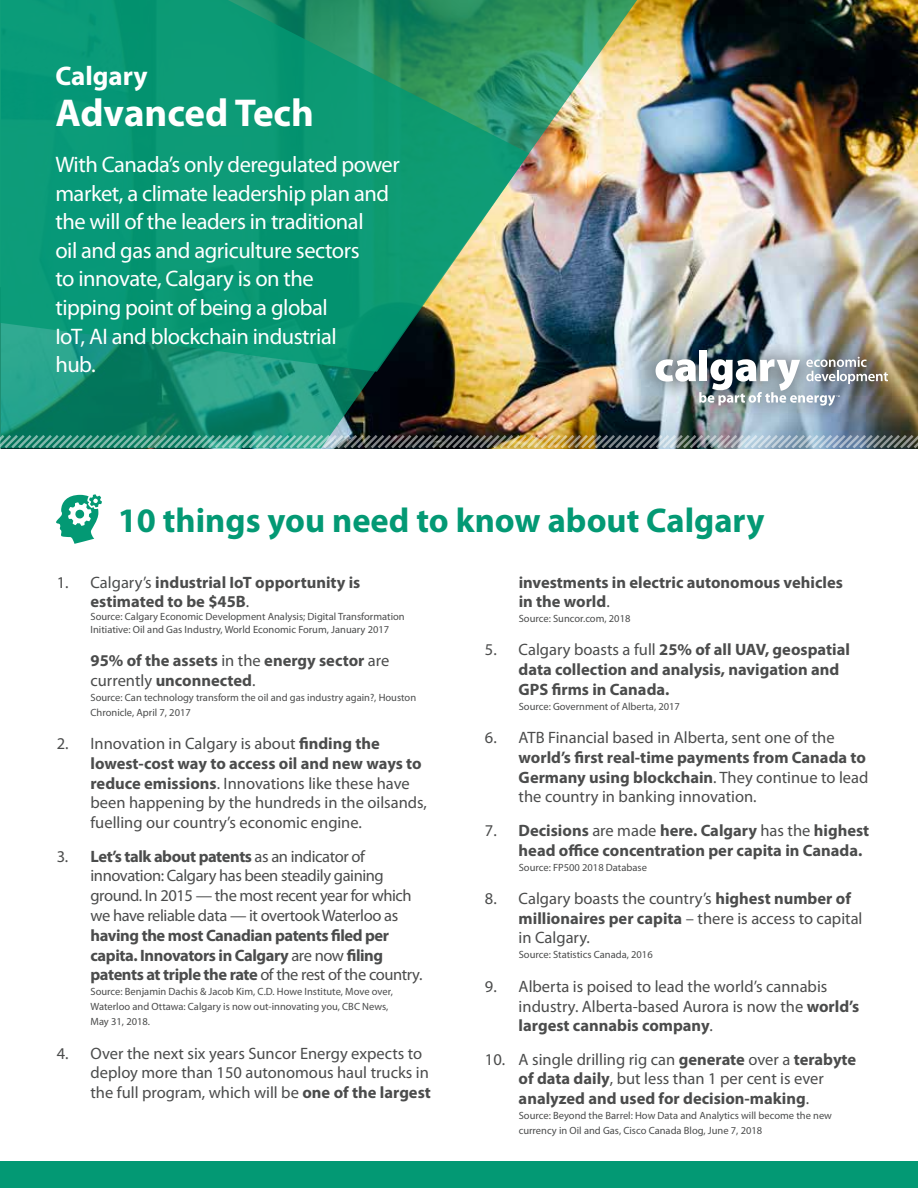
<style>
.page{position:relative;width:918px;height:1188px;background:#fff}
.page>*{position:absolute;margin:0;border:0;box-sizing:border-box;transform-origin:0 0}
.t1{font:700 39px "Myriad Pro";color:#fff}
.t2{font:700 34.5px "Myriad Pro";color:#039974}
.t3{font:700 27px "Myriad Pro";color:#fff}
.t4{font:22.5px/28.5px "Myriad Pro";letter-spacing:-.02em;color:#fff}
.t5{font:700 16.5px/19.8px "Myriad Pro";color:#4b4c4c}
.t6{font:16.5px/19.8px "Myriad Pro";color:#4b4c4c}
.t7{font:16.5px/19.8px "Myriad Pro";letter-spacing:-.025em;color:#4b4c4c}
.t8{font:700 16.5px/19.8px "Myriad Pro";letter-spacing:-.025em;color:#4b4c4c}
.t9{font:10.5px/15px "Myriad Pro";color:#4b4c4c}
.s1{font-weight:400}
.s2{font-weight:700}
</style>
<div class="page">
<img style="left:656px;top:0;width:262px;height:432px">
<svg style="left:56px;top:494px;width:46px;height:50px"></svg>
<img style="left:0;top:0;width:656px;height:432px">
<svg style="left:0;top:0;width:529px;height:372px;background:#1c9872"></svg>
<div style="left:638px;top:332px;width:267px;height:91px;background:#000;opacity:.75"></div>
<div style="left:699px;top:350px;width:8px;height:31px;background:#fff"></div>
<img style="left:656px;top:357px;width:232px;height:49px">
<div style="left:0;top:1161px;width:918px;height:27px;background:#039974"></div>
<img style="left:0;top:432px;width:918px;height:17px">
<h3 class="t3" style="left:55px;top:59px;width:94px">Calgary</h3>
<h1 class="t1" style="left:55px;top:88px;width:260px">Advanced Tech</h1>
<p class="t4" style="left:55px;top:150px;width:346px">With Canada’s only deregulated power market, a climate leadership plan and the will of the leaders in traditional<br>oil and gas and agriculture sectors<br>to innovate, Calgary is on the<br>tipping point of being a global<br>IoT, AI and blockchain industrial<br>hub.</p>
<h2 class="t2" style="left:118px;top:498px;width:648px">10 things you need to know about Calgary</h2>
<p class="t5" style="left:519px;top:572px;width:326px">investments in electric autonomous vehicles in the world<span class="s1">.</span></p>
<p class="t9" style="left:519px;top:611px;width:113px">Source: Suncor.com, 2018</p>
<p class="t5" style="left:519px;top:639px;width:333px;text-indent:-34px"><span class="s1">5. Calgary boasts a full</span> 25% of all UAV, geospatial data collection and analysis, navigation and<br>GPS firms in Canada.</p>
<p class="t9" style="left:519px;top:699px;width:163px">Source: Government of Alberta, 2017</p>
<p class="t6" style="left:485px;top:727px;width:351px">6. ATB Financial based in Alberta, sent one of the</p>
<p class="t5" style="left:519px;top:747px;width:351px">world’s first real-time payments from Canada to<br>Germany using blockchain<span class="s1">. They continue to lead the country in banking innovation.</span></p>
<p class="t5" style="left:519px;top:820px;width:352px;text-indent:-34px"><span class="s1">7.</span> Decisions <span class="s1">are made</span> here. Calgary <span class="s1">has the</span> highest head office concentration per capita in Canada.</p>
<p class="t9" style="left:519px;top:859px;width:130px">Source: FP500 2018 Database</p>
<p class="t6" style="left:519px;top:888px;width:345px;text-indent:-34px">8. Calgary boasts the country’s <span class="s2">highest number of millionaires per capita</span> – there is access to capital in Calgary.</p>
<p class="t9" style="left:519px;top:947px;width:136px">Source: Statistics Canada, 2016</p>
<p class="t6" style="left:519px;top:976px;width:342px;text-indent:-34px">9. Alberta is poised to lead the world’s cannabis industry. Alberta-based Aurora is now the <span class="s2">world’s largest cannabis company</span>.</p>
<p class="t5" style="left:519px;top:1049px;width:339px;text-indent:-34px"><span class="s1">10. A single drilling rig can</span> generate <span class="s1">over a</span> terabyte of data daily<span class="s1">, but less than 1 per cent is ever </span>analyzed and used for decision-making<span class="s1">.</span></p>
<p class="t9" style="left:519px;top:1108px;width:315px">Source: Beyond the Barrel: How Data and Analytics will become the new currency in Oil and Gas, Cisco Canada Blog, June 7, 2018</p>
<p class="t5" style="left:91px;top:572px;width:271px;text-indent:-34px"><span class="s1">1. Calgary’s</span> industrial IoT opportunity is estimated to be $45B<span class="s1">.</span></p>
<p class="t9" style="left:91px;top:610px;width:316px;line-height:12.6px">Source: Calgary Economic Development Analysis; Digital Transformation<br>Initiative: Oil and Gas Industry, World Economic Forum, January 2017</p>
<p class="t5" style="left:91px;top:650px;width:300px">95% of the assets <span class="s1">in the</span> energy sector <span class="s1">are currently</span> unconnected<span class="s1">.</span></p>
<p class="t9" style="left:91px;top:690px;width:327px">Source: Can technology transform the oil and gas industry again?, Houston<br>Chronicle, April 7, 2017</p>
<p class="t6" style="left:91px;top:733px;width:338px;text-indent:-34px">2. Innovation in Calgary is about <span class="s2">finding the lowest-cost way to access oil and new ways to reduce emissions</span>. Innovations like these have been happening by the hundreds in the oilsands, fuelling our country’s economic engine.</p>
<p class="t7" style="left:91px;top:846px;width:323px;text-indent:-34px">3. <span class="s2">Let’s talk about patents</span> as an indicator of innovation: Calgary has been steadily gaining ground. In 2015 — the most recent year for which we have reliable data — it overtook Waterloo as</p>
<p class="t8" style="left:91px;top:925px;width:333px">having the most Canadian patents filed per capita. Innovators in Calgary <span class="s1">are now</span> filing patents at triple the rate <span class="s1">of the rest of the country.</span></p>
<p class="t9" style="left:91px;top:984px;width:304px">Source: Benjamin Dachis &amp; Jacob Kim, C.D. Howe Institute, Move over,<br>Waterloo and Ottawa: Calgary is now out-innovating you, CBC News,<br>May 31, 2018.</p>
<p class="t6" style="left:91px;top:1043px;width:342px;text-indent:-34px">4. Over the next six years Suncor Energy expects to deploy more than 150 autonomous haul trucks in the full program, which will be <span class="s2">one of the largest</span></p>
</div>
